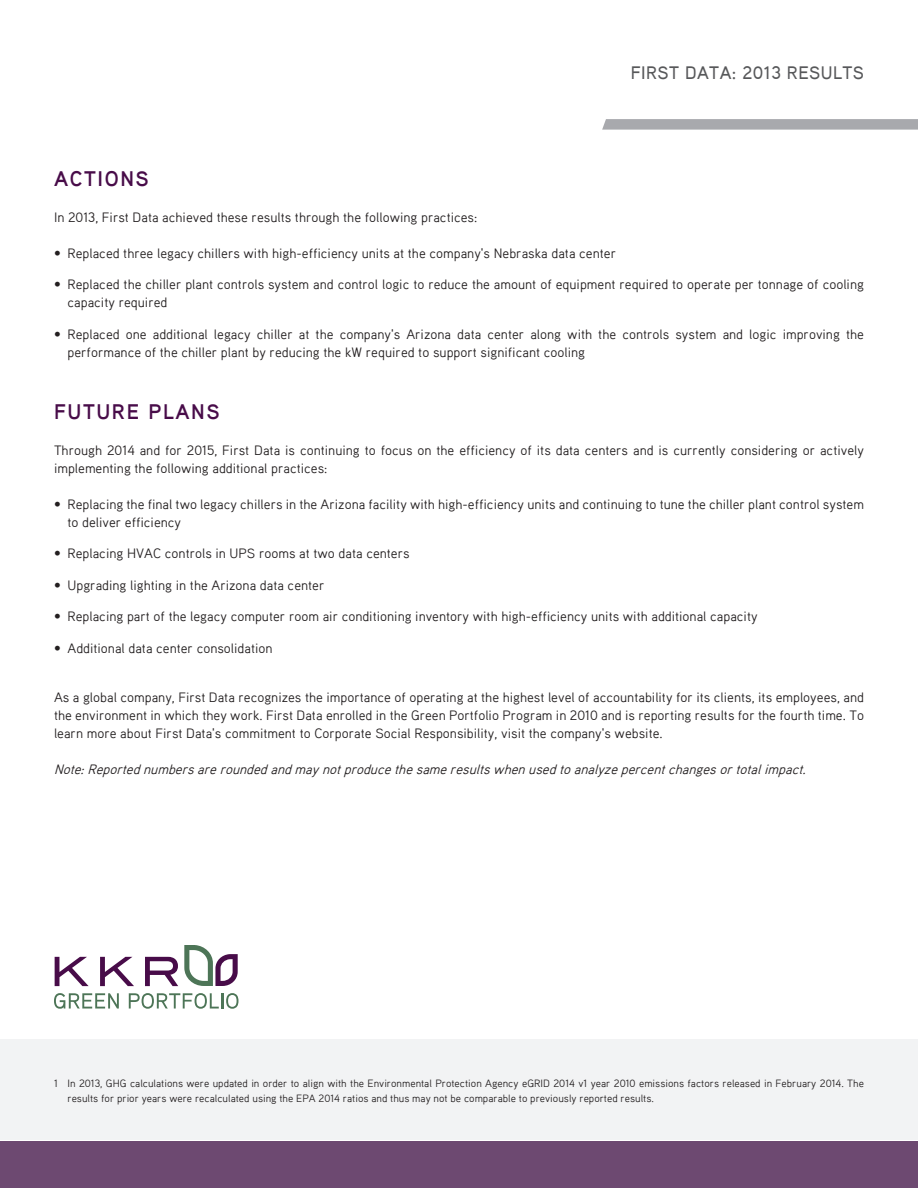
<style>
.page{position:relative;width:918px;height:1188px;background:#fff}
.page>*{position:absolute;margin:0;border:0;box-sizing:border-box;transform-origin:0 0}
.t1{font:700 21px "Aaux Pro";letter-spacing:.075em;color:#480c49}
.t2{font:500 18px "Aaux Pro";letter-spacing:.025em;color:#57585a}
.t3{font:13.5px/18px "Aaux Pro";color:#231f20}
.t4{font:italic 13.5px "Aaux Pro";color:#231f20}
.t5{font:10.5px/15px "Aaux Pro";color:#231f20}
.s1{font-family:"Trade Gothic Cond Eighteen"}
</style>
<div class="page">
<div style="left:0;top:1040px;width:918px;height:100px;background:#f2f3f4"></div>
<div style="left:0;top:1142px;width:918px;height:46px;background:#6d4971"></div>
<svg style="left:602px;top:119px;width:316px;height:11px;background:#acadb1"></svg>
<svg style="left:55px;top:957px;width:34px;height:29px"></svg>
<svg style="left:100px;top:957px;width:34px;height:29px"></svg>
<svg style="left:145px;top:957px;width:33px;height:29px"></svg>
<svg style="left:54px;top:993px;width:65px;height:16px"></svg>
<svg style="left:129px;top:993px;width:109px;height:16px"></svg>
<svg style="left:184px;top:945px;width:54px;height:41px"></svg>
<p class="t2" style="left:631px;top:61px;width:235px">FIRST DATA: 2013 RESULTS</p>
<p class="t1" style="left:54px;top:165px;width:96px">ACTIONS</p>
<p class="t3" style="left:54px;top:208px;width:425px">In 2013, First Data achieved these results through the following practices:</p>
<p class="t3" style="left:54px;top:244px;width:564px"><span class="s1">•</span> Replaced three legacy chillers with high-efficiency units at the company’s Nebraska data center</p>
<p class="t3" style="left:68px;top:275px;width:798px;text-indent:-14px"><span class="s1">•</span> Replaced the chiller plant controls system and control logic to reduce the amount of equipment required to operate per tonnage of cooling capacity required</p>
<p class="t3" style="left:68px;top:325px;width:798px;text-indent:-14px"><span class="s1">•</span> Replaced one additional legacy chiller at the company’s Arizona data center along with the controls system and logic improving the performance of the chiller plant by reducing the kW required to support significant cooling</p>
<p class="t1" style="left:54px;top:398px;width:167px">FUTURE PLANS</p>
<p class="t3" style="left:54px;top:441px;width:812px">Through 2014 and for 2015, First Data is continuing to focus on the efficiency of its data centers and is currently considering or actively implementing the following additional practices:</p>
<p class="t3" style="left:68px;top:495px;width:798px;text-indent:-14px"><span class="s1">•</span> Replacing the final two legacy chillers in the Arizona facility with high-efficiency units and continuing to tune the chiller plant control system to deliver efficiency</p>
<p class="t3" style="left:54px;top:544px;width:357px"><span class="s1">•</span> Replacing HVAC controls in UPS rooms at two data centers</p>
<p class="t3" style="left:54px;top:576px;width:272px"><span class="s1">•</span> Upgrading lighting in the Arizona data center</p>
<p class="t3" style="left:54px;top:607px;width:705px"><span class="s1">•</span> Replacing part of the legacy computer room air conditioning inventory with high-efficiency units with additional capacity</p>
<p class="t3" style="left:54px;top:639px;width:220px"><span class="s1">•</span> Additional data center consolidation</p>
<p class="t3" style="left:54px;top:688px;width:812px;text-align:justify">As a global company, First Data recognizes the importance of operating at the highest level of accountability for its clients, its employees, and the environment in which they work. First Data enrolled in the Green Portfolio Program in 2010 and is reporting results for the fourth time. To learn more about First Data’s commitment to Corporate Social Responsibility, visit the company’s website.</p>
<p class="t4" style="left:54px;top:761px;width:757px">Note:Reportednumbersareroundedandmaynotproducethesameresultswhenusedtoanalyzepercentchangesortotalimpact.</p>
<p class="t5" style="left:68px;top:1075px;width:798px;text-indent:-14px">1 In 2013, GHG calculations were updated in order to align with the Environmental Protection Agency eGRID 2014 v1 year 2010 emissions factors released in February 2014. The results for prior years were recalculated using the EPA 2014 ratios and thus may not be comparable to previously reported results.</p>
</div>
